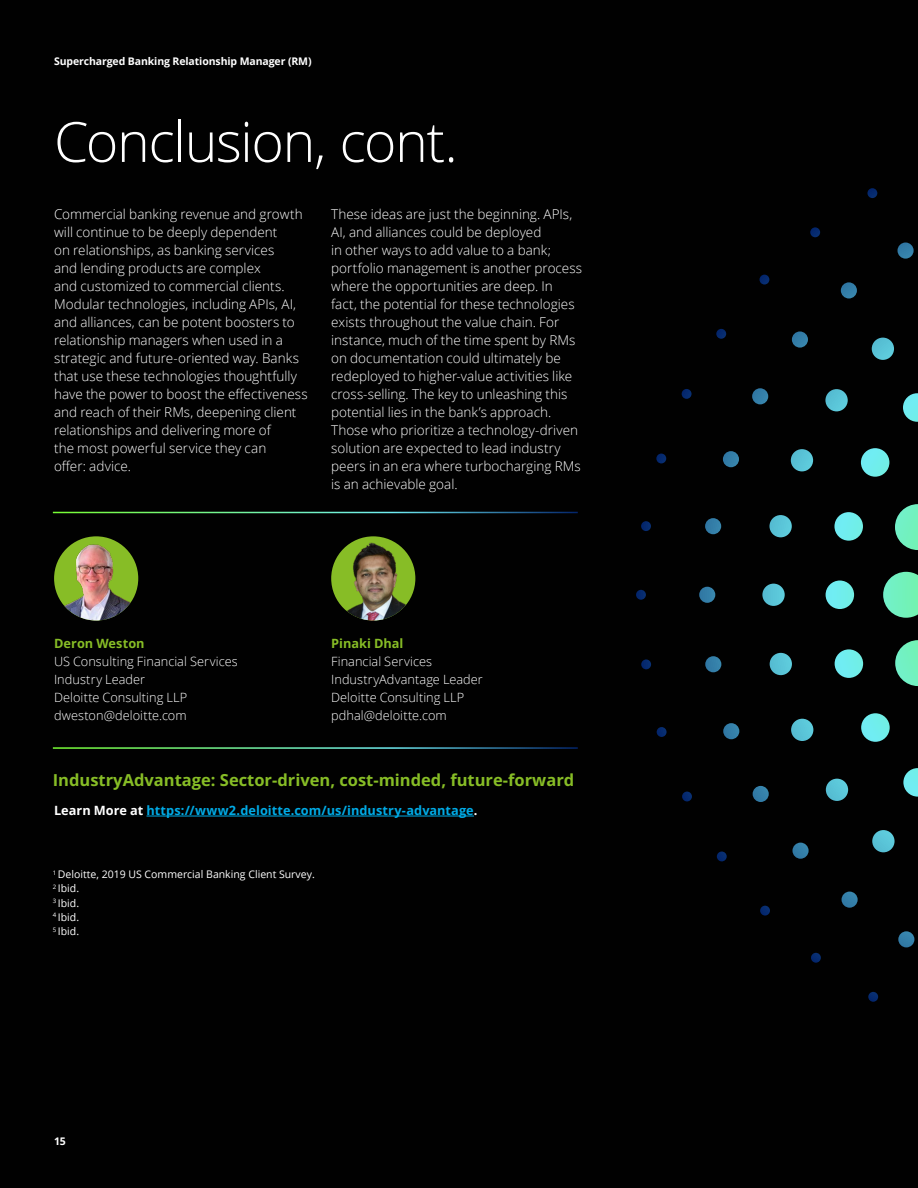
<style>
.page{position:relative;width:918px;height:1188px;background:#010101}
.page>*{position:absolute;margin:0;border:0;box-sizing:border-box;transform-origin:0 0}
.Story_heading_light__68_78pt{font:300 55.5px "Open Sans";letter-spacing:-.025em;color:#fff}
.t1{font:700 16.5px "Open Sans";color:#87bd26}
.Body_copy__8_5_12pt{font:300 13.5px/18px "Open Sans";color:#fff}
.Body_copy__8_5_12pt-2{font:300 12.75px/18px "Open Sans";letter-spacing:.005em;color:#fff}
.Image_caption__8_5_12pt{font:700 12.75px "Open Sans";letter-spacing:.005em;color:#00abe7}
.Body_copy__8_5_12pt-3{font:700 12.75px "Open Sans";color:#87bd26}
.Footer_copy{font:10.5px "Open Sans";color:#fff}
.Brochure_title___Left_pg__folio_7_9_5pt{font:700 10.5px "Open Sans";letter-spacing:-.01em;color:#fff}
.s1{color:#fff}
</style>
<div class="page">
<hr style="left:146px;top:816px;width:328px;height:1px;background:#00abe7">
<div style="left:54px;top:536px;width:84px;height:85px;background:#87bd26;border-radius:50%"></div>
<img style="left:55px;top:543px;width:83px;height:78px">
<div style="left:331px;top:536px;width:84px;height:85px;background:#87bd26;border-radius:50%"></div>
<img style="left:336px;top:536px;width:77px;height:85px">
<hr style="left:53px;top:512px;width:525px;height:1px;background:#fff">
<hr style="left:53px;top:747px;width:525px;height:2px;background:#fff">
<svg style="left:641px;top:188px;width:277px;height:430px"></svg>
<p class="Brochure_title___Left_pg__folio_7_9_5pt" style="left:54px;top:54px;width:259px">Supercharged Banking Relationship Manager (RM)</p>
<p class="Story_heading_light__68_78pt" style="left:54px;top:104px;width:405px">Conclusion, cont.</p>
<p class="Body_copy__8_5_12pt" style="left:54px;top:205px;width:255px">Commercial banking revenue and growth will continue to be deeply dependent<br>on relationships, as banking services<br>and lending products are complex<br>and customized to commercial clients.<br>Modular technologies, including APIs, AI, and alliances, can be potent boosters to relationship managers when used in a strategic and future-oriented way. Banks that use these technologies thoughtfully have the power to boost the effectiveness and reach of their RMs, deepening client relationships and delivering more of<br>the most powerful service they can<br>offer: advice.</p>
<p class="Body_copy__8_5_12pt" style="left:331px;top:205px;width:253px">These ideas are just the beginning. APIs, AI, and alliances could be deployed<br>in other ways to add value to a bank; portfolio management is another process where the opportunities are deep. In<br>fact, the potential for these technologies exists throughout the value chain. For instance, much of the time spent by RMs on documentation could ultimately be redeployed to higher-value activities like cross-selling. The key to unleashing this potential lies in the bank’s approach.<br>Those who prioritize a technology-driven solution are expected to lead industry peers in an era where turbocharging RMs is an achievable goal.</p>
<p class="Body_copy__8_5_12pt-3" style="left:54px;top:634px;width:92px">Deron Weston</p>
<p class="Body_copy__8_5_12pt-2" style="left:54px;top:652px;width:185px">US Consulting Financial Services<br>Industry Leader</p>
<p class="Body_copy__8_5_12pt-2" style="left:54px;top:688px;width:135px">Deloitte Consulting LLP</p>
<p class="Body_copy__8_5_12pt-2" style="left:54px;top:706px;width:134px">dweston@deloitte.com</p>
<p class="Body_copy__8_5_12pt-3" style="left:331px;top:634px;width:74px">Pinaki Dhal</p>
<p class="Body_copy__8_5_12pt-2" style="left:331px;top:652px;width:153px">Financial Services<br>IndustryAdvantage Leader</p>
<p class="Body_copy__8_5_12pt-2" style="left:331px;top:688px;width:135px">Deloitte Consulting LLP</p>
<p class="Body_copy__8_5_12pt-2" style="left:331px;top:706px;width:117px">pdhal@deloitte.com</p>
<p class="t1" style="left:53px;top:768px;width:523px">IndustryAdvantage: Sector-driven, cost-minded, future-forward</p>
<p class="Image_caption__8_5_12pt" style="left:54px;top:802px;width:425px"><span class="s1">Learn More at</span> https://www2.deloitte.com/us/industry-advantage<span class="s1">.</span></p>
<p class="Footer_copy" style="left:53px;top:867px;width:263px"><sup>1</sup> Deloitte, 2019 US Commercial Banking Client Survey.</p>
<p class="Footer_copy" style="left:53px;top:881px;width:28px"><sup>2</sup> Ibid.</p>
<p class="Footer_copy" style="left:53px;top:896px;width:28px"><sup>3</sup> Ibid.</p>
<p class="Footer_copy" style="left:53px;top:910px;width:28px"><sup>4</sup> Ibid.</p>
<p class="Footer_copy" style="left:53px;top:924px;width:28px"><sup>5</sup> Ibid.</p>
<p class="Brochure_title___Left_pg__folio_7_9_5pt" style="left:54px;top:1134px;width:13px">15</p>
</div>
